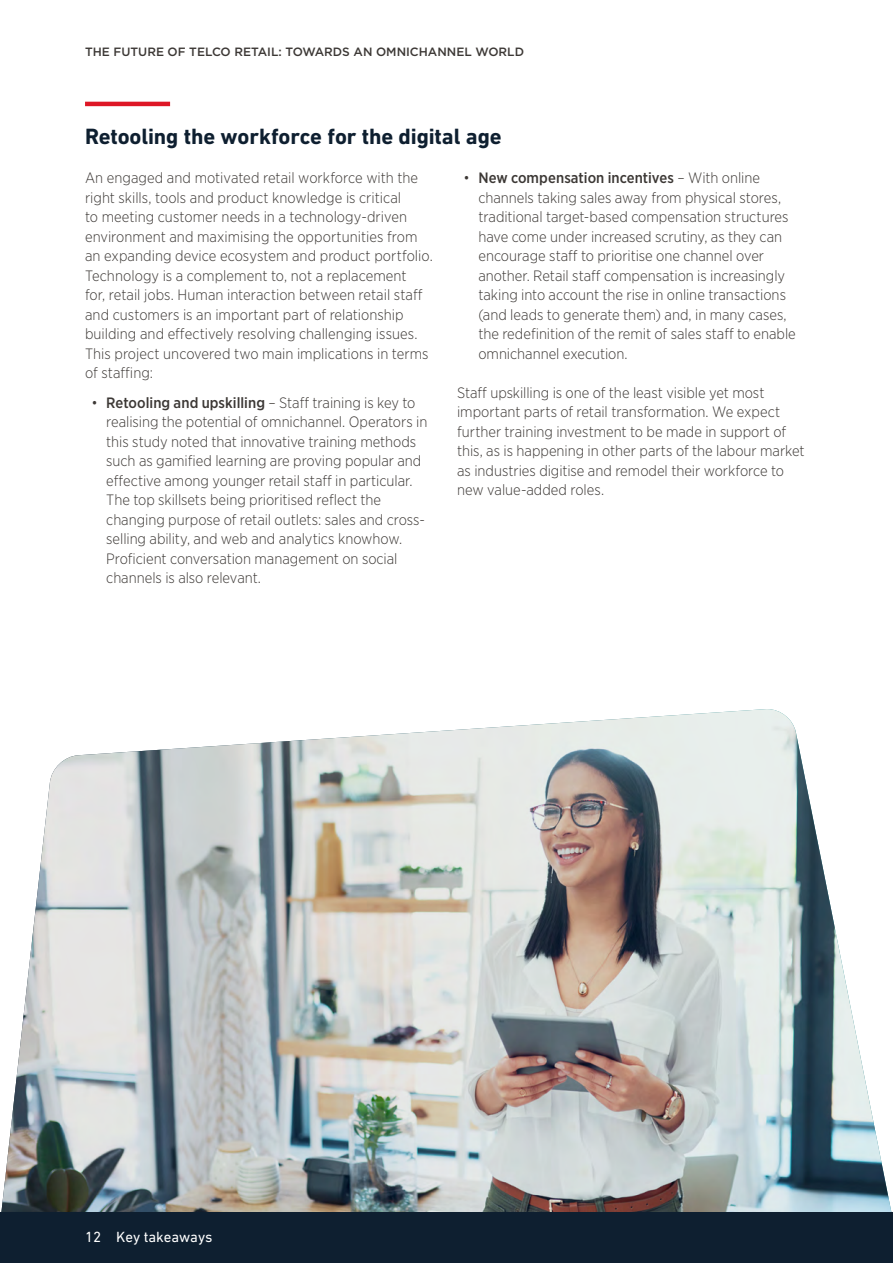
<style>
.page{position:relative;width:893px;height:1263px;background:#fff}
.page>*{position:absolute;margin:0;border:0;box-sizing:border-box;transform-origin:0 0}
.t1{font:700 22.5px "DIN Next LT Pro";letter-spacing:-.005em;color:#0e1f30}
.Textcopy{font:300 15px/19.5px "Gotham Narrow";color:#3c3835}
.t2{font:15px "DIN Next LT Pro";letter-spacing:-.005em;color:#fff}
.t3{font:500 12px "Gotham";color:#3c3835}
.s1{font-weight:500}
</style>
<div class="page">
<img style="left:1px;top:709px;width:891px;height:503px">
<div style="left:0;top:1212px;width:893px;height:51px;background:#0e1f30"></div>
<hr style="left:85px;top:102px;width:85px;height:4px;background:#de1726">
<p class="t3" style="left:85px;top:44px;width:440px">THE FUTURE OF TELCO RETAIL: TOWARDS AN OMNICHANNEL WORLD</p>
<h2 class="t1" style="left:85px;top:124px;width:418px">Retooling the workforce for the digital age</h2>
<p class="Textcopy" style="left:85px;top:168px;width:349px">An engaged and motivated retail workforce with the right skills, tools and product knowledge is critical<br>to meeting customer needs in a technology-driven environment and maximising the opportunities from an expanding device ecosystem and product portfolio.<br>Technology is a complement to, not a replacement<br>for, retail jobs. Human interaction between retail staff and customers is an important part of relationship building and effectively resolving challenging issues.<br>This project uncovered two main implications in terms of staffing:</p>
<p class="Textcopy" style="left:106px;top:392px;width:323px;text-indent:-15px">• <span class="s1">Retooling and upskilling</span> – Staff training is key to realising the potential of omnichannel. Operators in this study noted that innovative training methods such as gamified learning are proving popular and effective among younger retail staff in particular.<br>The top skillsets being prioritised reflect the changing purpose of retail outlets: sales and cross&shy;selling ability, and web and analytics knowhow.<br>Proficient conversation management on social channels is also relevant.</p>
<p class="Textcopy" style="left:478px;top:168px;width:319px;text-indent:-15px">• <span class="s1">New compensation incentives</span> – With online channels taking sales away from physical stores, traditional target-based compensation structures have come under increased scrutiny, as they can encourage staff to prioritise one channel over another. Retail staff compensation is increasingly taking into account the rise in online transactions (and leads to generate them) and, in many cases, the redefinition of the remit of sales staff to enable omnichannel execution.</p>
<p class="Textcopy" style="left:457px;top:383px;width:349px">Staff upskilling is one of the least visible yet most important parts of retail transformation. We expect further training investment to be made in support of this, as is happening in other parts of the labour market as industries digitise and remodel their workforce to new value-added roles.</p>
<p class="t2" style="left:85px;top:1228px;width:129px">12 Key takeaways</p>
</div>
